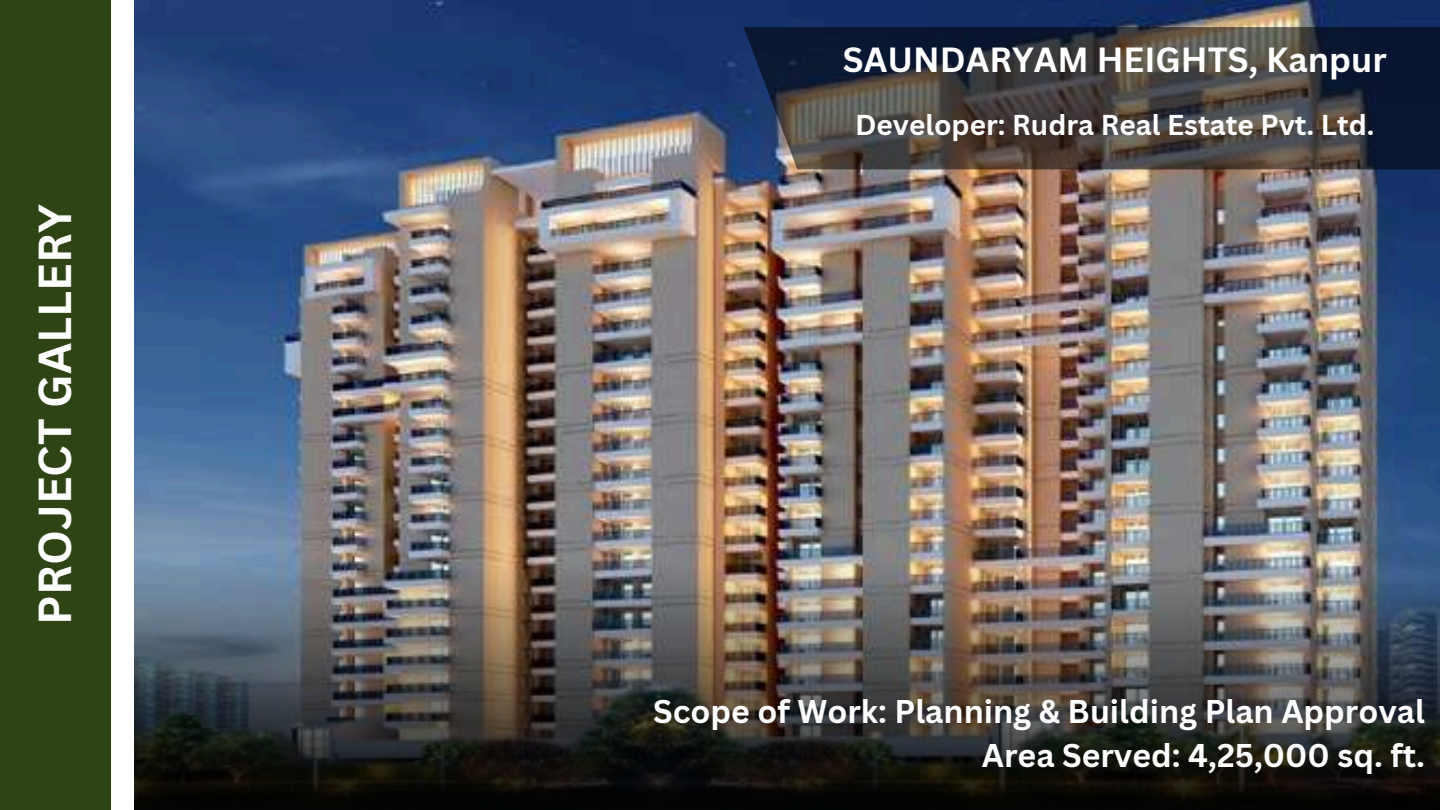
<style>
.page{position:relative;width:1440px;height:810px;background:#fff}
.page>*{position:absolute;margin:0;border:0;box-sizing:border-box;transform-origin:0 0}
.t1{font:700 45px "Canva Sans";color:#fff}
.t2{font:700 34px "Canva Sans";color:#fff}
.t3{font:700 32px/44.2px "Canva Sans";color:#fff;text-align:right}
.t4{font:700 28px "Canva Sans";color:#fff}
</style>
<div class="page">
<div style="left:0;top:0;width:110px;height:810px;background:#2e4414"></div>
<img style="left:134px;top:0;width:1306px;height:141px">
<svg style="left:744px;top:27px;width:696px;height:114px;background:#36373e"></svg>
<img style="left:134px;top:141px;width:1306px;height:669px">
<h1 class="t1" style="left:23px;top:625px;width:421px;rotate:-90deg">PROJECT GALLERY</h1>
<p class="t2" style="left:843px;top:36px;width:545px">SAUNDARYAM HEIGHTS, Kanpur</p>
<p class="t4" style="left:855px;top:105px;width:521px">Developer: Rudra Real Estate Pvt. Ltd.</p>
<p class="t3" style="left:653px;top:688px;width:773px">Scope of Work: Planning &amp; Building Plan Approval<br>Area Served: 4,25,000 sq. ft.</p>
</div>
